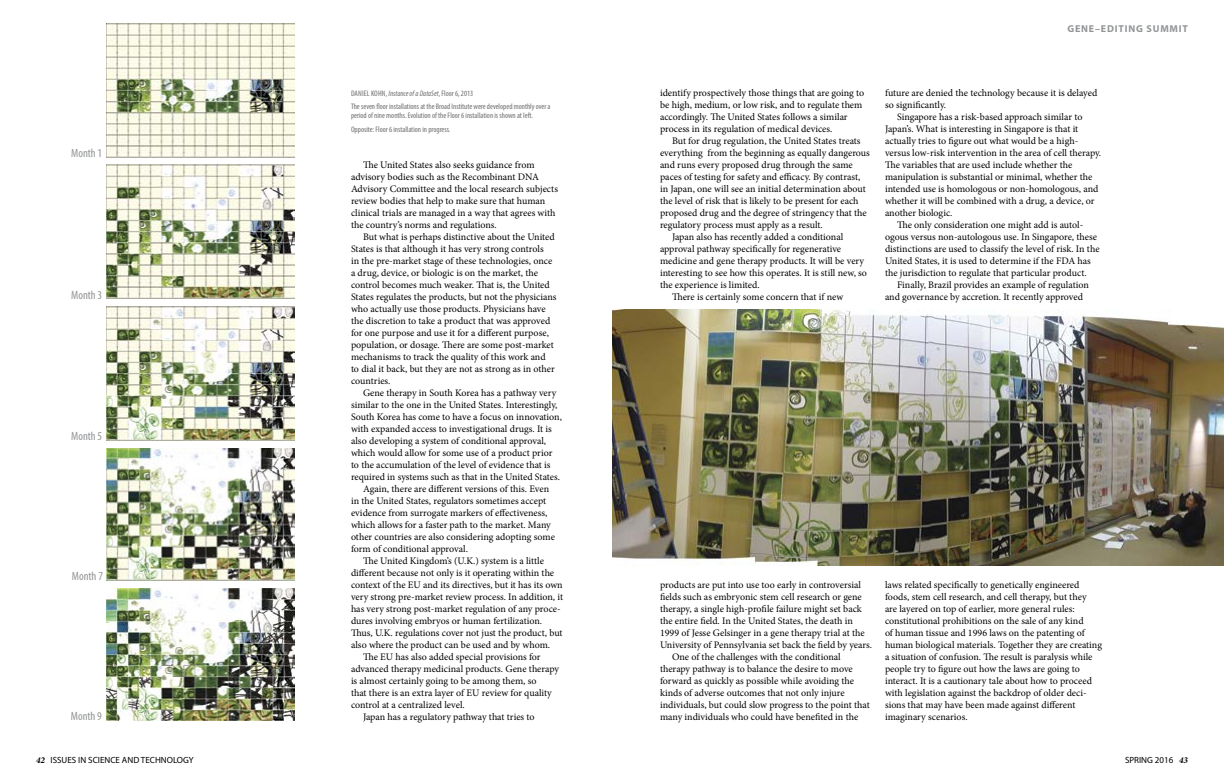
<style>
.page{position:relative;width:1224px;height:783px;background:#fff}
.page>*{position:absolute;margin:0;border:0;box-sizing:border-box;transform-origin:0 0}
.Text_head_a_top_col{font:condensed 12px "Myriad Pro";color:#929496}
._10_12_MinPro_text_i{font:10px/12px "Minion Pro";color:#000}
.t1{font:700 10px "Myriad Pro";letter-spacing:.08em;color:#929496}
.t2{font:9px "Myriad Pro";color:#000}
.Art_caption_2{font:condensed 8px/9px "Myriad Pro";color:#6d6e70}
.s1{font-style:italic}
.s2{font-family:"Minion Pro";font-weight:700;font-style:italic}
</style>
<div class="page">
<img style="left:612px;top:310px;width:612px;height:255px">
<img style="left:107px;top:588px;width:187px;height:133px">
<img style="left:107px;top:24px;width:187px;height:134px">
<img style="left:107px;top:165px;width:187px;height:134px">
<img style="left:107px;top:307px;width:187px;height:134px">
<img style="left:107px;top:448px;width:187px;height:132px">
<p class="Text_head_a_top_col" style="left:71px;top:146px;width:32px">Month 1</p>
<p class="Text_head_a_top_col" style="left:71px;top:287px;width:32px">Month 3</p>
<p class="Text_head_a_top_col" style="left:71px;top:429px;width:32px">Month 5</p>
<p class="Text_head_a_top_col" style="left:72px;top:569px;width:32px">Month 7</p>
<p class="Text_head_a_top_col" style="left:71px;top:709px;width:32px">Month 9</p>
<p class="Art_caption_2" style="left:351px;top:89px;width:124px">DANIEL KOHN, <span class="s1">Instance of a DataSet</span>, Floor 6, 2013</p>
<p class="Art_caption_2" style="left:351px;top:102px;width:201px">The seven floor installations at the Broad Institute were developed monthly over a period of nine months. Evolution of the Floor 6 installation is shown at left.</p>
<p class="Art_caption_2" style="left:351px;top:125px;width:101px">Opposite: Floor 6 installation in progress.</p>
<p class="_10_12_MinPro_text_i" style="left:351px;top:159px;width:209px;text-indent:12px">The United States also seeks guidance from advisory bodies such as the Recombinant DNA Advisory Committee and the local research subjects review bodies that help to make sure that human clinical trials are managed in a way that agrees with the country’s norms and regulations.</p>
<p class="_10_12_MinPro_text_i" style="left:351px;top:231px;width:207px;text-indent:12px">But what is perhaps distinctive about the United States is that although it has very strong controls<br>in the pre-market stage of these technologies, once a drug, device, or biologic is on the market, the control becomes much weaker. That is, the United States regulates the products, but not the physicians who actually use those products. Physicians have the discretion to take a product that was approved for one purpose and use it for a different purpose, population, or dosage. There are some post-market mechanisms to track the quality of this work and<br>to dial it back, but they are not as strong as in other countries.</p>
<p class="_10_12_MinPro_text_i" style="left:351px;top:387px;width:213px;text-indent:12px">Gene therapy in South Korea has a pathway very similar to the one in the United States. Interestingly, South Korea has come to have a focus on innovation, with expanded access to investigational drugs. It is also developing a system of conditional approval, which would allow for some use of a product prior to the accumulation of the level of evidence that is required in systems such as that in the United States.</p>
<p class="_10_12_MinPro_text_i" style="left:351px;top:483px;width:205px;text-indent:12px">Again, there are different versions of this. Even in the United States, regulators sometimes accept evidence from surrogate markers of effectiveness, which allows for a faster path to the market. Many other countries are also considering adopting some form of conditional approval.</p>
<p class="_10_12_MinPro_text_i" style="left:351px;top:555px;width:214px;text-indent:12px">The United Kingdom’s (U.K.) system is a little different because not only is it operating within the context of the EU and its directives, but it has its own very strong pre-market review process. In addition, it has very strong post-market regulation of any proce&shy;dures involving embryos or human fertilization.<br>Thus, U.K. regulations cover not just the product, but also where the product can be used and by whom.</p>
<p class="_10_12_MinPro_text_i" style="left:351px;top:651px;width:210px;text-indent:12px">The EU has also added special provisions for advanced therapy medicinal products. Gene therapy is almost certainly going to be among them, so<br>that there is an extra layer of EU review for quality control at a centralized level.</p>
<p class="_10_12_MinPro_text_i" style="left:363px;top:711px;width:173px">Japan has a regulatory pathway that tries to</p>
<p class="t1" style="left:1068px;top:22px;width:122px">GENE–EDITING SUMMIT</p>
<p class="_10_12_MinPro_text_i" style="left:660px;top:87px;width:206px">identify prospectively those things that are going to be high, medium, or low risk, and to regulate them accordingly. The United States follows a similar process in its regulation of medical devices.</p>
<p class="_10_12_MinPro_text_i" style="left:660px;top:135px;width:211px;text-indent:12px">But for drug regulation, the United States treats everything from the beginning as equally dangerous and runs every proposed drug through the same paces of testing for safety and efficacy. By contrast, in Japan, one will see an initial determination about the level of risk that is likely to be present for each proposed drug and the degree of stringency that the regulatory process must apply as a result.</p>
<p class="_10_12_MinPro_text_i" style="left:660px;top:231px;width:209px;text-indent:12px">Japan also has recently added a conditional approval pathway specifically for regenerative medicine and gene therapy products. It will be very interesting to see how this operates. It is still new, so the experience is limited.</p>
<p class="_10_12_MinPro_text_i" style="left:672px;top:291px;width:173px">There is certainly some concern that if new</p>
<p class="_10_12_MinPro_text_i" style="left:885px;top:87px;width:214px">future are denied the technology because it is delayed so significantly.</p>
<p class="_10_12_MinPro_text_i" style="left:885px;top:111px;width:218px;text-indent:12px">Singapore has a risk-based approach similar to Japan’s. What is interesting in Singapore is that it actually tries to figure out what would be a high&shy;versus low-risk intervention in the area of cell therapy.<br>The variables that are used include whether the manipulation is substantial or minimal, whether the intended use is homologous or non-homologous, and whether it will be combined with a drug, a device, or another biologic.</p>
<p class="_10_12_MinPro_text_i" style="left:885px;top:219px;width:216px;text-indent:12px">The only consideration one might add is autol&shy;ogous versus non-autologous use. In Singapore, these distinctions are used to classify the level of risk. In the United States, it is used to determine if the FDA has the jurisdiction to regulate that particular product.</p>
<p class="_10_12_MinPro_text_i" style="left:885px;top:279px;width:205px;text-indent:12px">Finally, Brazil provides an example of regulation and governance by accretion. It recently approved</p>
<p class="_10_12_MinPro_text_i" style="left:660px;top:579px;width:214px">products are put into use too early in controversial fields such as embryonic stem cell research or gene therapy, a single high-profile failure might set back the entire field. In the United States, the death in 1999 of Jesse Gelsinger in a gene therapy trial at the University of Pennsylvania set back the field by years.</p>
<p class="_10_12_MinPro_text_i" style="left:660px;top:651px;width:211px;text-indent:12px">One of the challenges with the conditional therapy pathway is to balance the desire to move forward as quickly as possible while avoiding the kinds of adverse outcomes that not only injure individuals, but could slow progress to the point that many individuals who could have benefited in the</p>
<p class="_10_12_MinPro_text_i" style="left:885px;top:579px;width:219px">laws related specifically to genetically engineered foods, stem cell research, and cell therapy, but they<br>are layered on top of earlier, more general rules: constitutional prohibitions on the sale of any kind<br>of human tissue and 1996 laws on the patenting of human biological materials. Together they are creating a situation of confusion. The result is paralysis while people try to figure out how the laws are going to interact. It is a cautionary tale about how to proceed with legislation against the backdrop of older deci&shy;sions that may have been made against different imaginary scenarios.</p>
<p class="t2" style="left:36px;top:754px;width:159px"><span class="s2">42</span> ISSUES IN SCIENCE AND TECHNOLOGY</p>
<p class="t2" style="left:1125px;top:754px;width:64px">SPRING 2016 <span class="s2">43</span></p>
</div>
